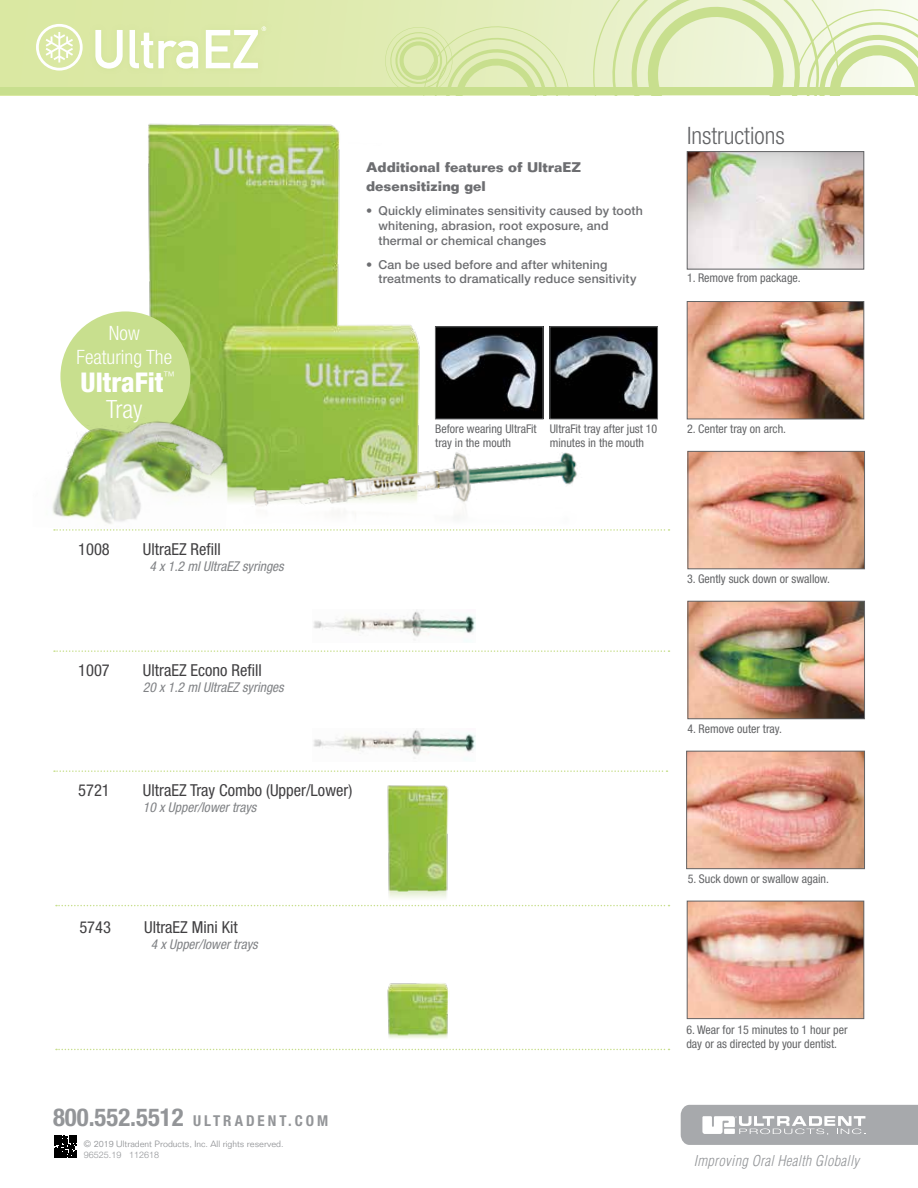
<style>
.page{position:relative;width:918px;height:1188px;background:#fff}
.page>*{position:absolute;margin:0;border:0;box-sizing:border-box;transform-origin:0 0}
.t1{font:800 condensed 27.3px "Helvetica Neue LT Std";color:#fff}
.t2{font:300 condensed 25.2px "Helvetica Neue LT Std";color:#fff}
.t3{font:300 condensed 24px "Helvetica Neue LT Std";color:#636466}
.t4{font:300 condensed 19.8px/23.7px "Helvetica Neue LT Std";color:#fff;text-align:center}
.t5{font:condensed 16.5px "Helvetica Neue LT Std";color:#414042}
.t6{font:700 condensed 15px "Helvetica Neue LT Std";letter-spacing:.2em;color:#939598}
.t7{font:italic 300 condensed 14.55px "Helvetica LT Std";letter-spacing:.02em;color:#939598}
.t8{font:700 13.65px/19.2px "Folio Std";color:#6d6e71}
.t9{font:italic condensed 13.5px "Helvetica Neue LT Std";color:#808285}
.t10{font:500 12.3px/14.9px "Helvetica Neue LT Std";letter-spacing:.01em;color:#6d6e71}
.t11{font:condensed 12px/14.4px "Helvetica Neue LT Std";color:#636466}
.t12{font:300 condensed 11.85px "Helvetica Neue LT Std";color:#fff}
.t13{font:300 9px "Folio Std";color:#939598}
.t14{font:300 9px "Helvetica Neue LT Std";color:#939598}
.s1{font-size:24.75px}
</style>
<div class="page">
<img style="left:148px;top:123px;width:272px;height:379px">
<div style="left:0;top:0;width:918px;height:95px;background:#dde9aa"></div>
<div style="left:60px;top:311px;width:130px;height:130px;background:#c8df8e;border-radius:50%"></div>
<svg style="left:388px;top:0;width:530px;height:87px"></svg>
<img style="left:687px;top:151px;width:177px;height:118px">
<img style="left:687px;top:901px;width:177px;height:118px">
<img style="left:688px;top:451px;width:177px;height:118px">
<img style="left:688px;top:601px;width:177px;height:118px">
<img style="left:687px;top:301px;width:177px;height:118px">
<svg style="left:435px;top:326px;width:108px;height:93px;background:#35393d"></svg>
<svg style="left:550px;top:326px;width:108px;height:93px;background:#2c3034"></svg>
<img style="left:686px;top:751px;width:179px;height:118px">
<img style="left:236px;top:438px;width:341px;height:76px">
<img style="left:52px;top:400px;width:175px;height:124px">
<img style="left:313px;top:610px;width:163px;height:32px">
<img style="left:313px;top:728px;width:163px;height:32px">
<img style="left:387px;top:785px;width:62px;height:114px">
<img style="left:387px;top:983px;width:63px;height:55px">
<svg style="left:54px;top:650px;width:616px;height:2px"></svg>
<svg style="left:54px;top:529px;width:616px;height:2px"></svg>
<svg style="left:54px;top:770px;width:614px;height:2px"></svg>
<svg style="left:56px;top:905px;width:614px;height:1px"></svg>
<svg style="left:56px;top:1049px;width:614px;height:1px"></svg>
<svg style="left:36px;top:24px;width:47px;height:47px"></svg>
<div style="left:0;top:87px;width:918px;height:8px;background:#c8df8e"></div>
<div style="left:89px;top:21px;width:183px;height:54px;background:#dbe8a5"></div>
<svg style="left:95px;top:30px;width:28px;height:39px"></svg>
<svg style="left:130px;top:30px;width:68px;height:39px"></svg>
<svg style="left:206px;top:26px;width:60px;height:42px"></svg>
<svg style="left:681px;top:1105px;width:237px;height:40px;background:#b3b5b7"></svg>
<svg style="left:54px;top:1135px;width:23px;height:23px"></svg>
<h3 class="t4" style="left:77px;top:321px;width:97px">Now<br>Featuring The</h3>
<h1 class="t1" style="left:81px;top:366px;width:84px">UltraFit</h1>
<p class="t12" style="left:163px;top:369px;width:13px">™</p>
<h2 class="t2" style="left:106px;top:394px;width:38px">Tray</h2>
<p class="t8" style="left:366px;top:157px;width:217px">Additional features of UltraEZ desensitizing gel</p>
<p class="t10" style="left:378px;top:203px;width:266px;text-indent:-12px">• Quickly eliminates sensitivity caused by tooth whitening, abrasion, root exposure, and thermal or chemical changes</p>
<p class="t10" style="left:378px;top:257px;width:260px;text-indent:-12px">• Can be used before and after whitening treatments to dramatically reduce sensitivity</p>
<h3 class="t3" style="left:687px;top:121px;width:99px">Instructions</h3>
<p class="t11" style="left:687px;top:271px;width:115px">1. Remove from package.</p>
<p class="t11" style="left:435px;top:421px;width:103px">Before wearing UltraFit</p>
<p class="t11" style="left:687px;top:421px;width:100px">2. Center tray on arch.</p>
<p class="t11" style="left:435px;top:435px;width:77px">tray in the mouth</p>
<p class="t11" style="left:550px;top:421px;width:109px">UltraFit tray after just 10 minutes in the mouth</p>
<h3 class="t5" style="left:78px;top:540px;width:33px">1008</h3>
<h3 class="t5" style="left:143px;top:540px;width:79px">UltraEZ Refill</h3>
<p class="t9" style="left:149px;top:559px;width:136px">4 x 1.2 ml UltraEZ syringes</p>
<h3 class="t5" style="left:78px;top:660px;width:33px">1007</h3>
<h3 class="t5" style="left:143px;top:660px;width:120px">UltraEZ Econo Refill</h3>
<p class="t9" style="left:143px;top:679px;width:142px">20 x 1.2 ml UltraEZ syringes</p>
<h3 class="t5" style="left:78px;top:780px;width:33px">5721</h3>
<h3 class="t5" style="left:143px;top:780px;width:211px">UltraEZ Tray Combo (Upper/Lower)</h3>
<p class="t9" style="left:143px;top:799px;width:115px">10 x Upper/lower trays</p>
<h3 class="t5" style="left:79px;top:917px;width:33px">5743</h3>
<h3 class="t5" style="left:144px;top:917px;width:95px">UltraEZ Mini Kit</h3>
<p class="t9" style="left:151px;top:936px;width:109px">4 x Upper/lower trays</p>
<p class="t6" style="left:53px;top:1111px;width:277px"><span class="s1">800.552.5512</span> ULTRADENT.COM</p>
<p class="t13" style="left:84px;top:1138px;width:201px">© 2019 Ultradent Products, Inc. All rights reserved.</p>
<p class="t14" style="left:84px;top:1149px;width:77px">96525.19 112618</p>
<p class="t11" style="left:687px;top:571px;width:145px">3. Gently suck down or swallow.</p>
<p class="t11" style="left:687px;top:722px;width:96px">4. Remove outer tray.</p>
<p class="t11" style="left:688px;top:872px;width:143px">5. Suck down or swallow again.</p>
<p class="t11" style="left:686px;top:1022px;width:163px">6. Wear for 15 minutes to 1 hour per day or as directed by your dentist.</p>
<p class="t7" style="left:694px;top:1152px;width:167px">Improving Oral Health Globally</p>
</div>
